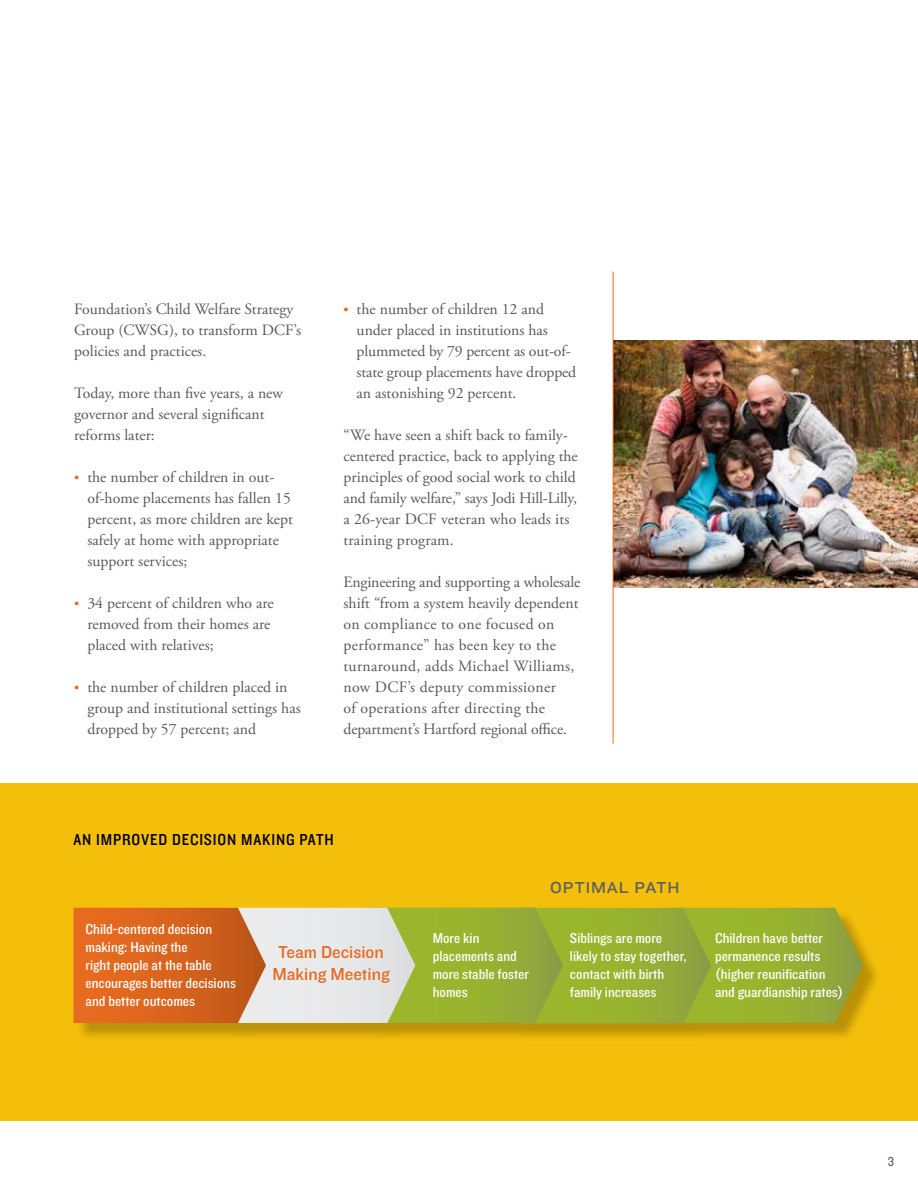
<style>
.page{position:relative;width:918px;height:1188px;background:#fff}
.page>*{position:absolute;margin:0;border:0;box-sizing:border-box;transform-origin:0 0}
.t1{font:18px/21.6px "Knockout 31 Junior Middlewt";color:#e66a1f;text-align:center}
.t2{font:16.5px "Knockout 30 Junior Welterwt";letter-spacing:.05em;color:#000}
.t3{font:16.5px "Knockout 32 Junior Cruisewt";letter-spacing:.05em;color:#5f6062}
.t4{font:15.75px/21px "Adobe Garamond Pro";color:#58595b}
.t5{font:15.75px/21px "Adobe Garamond Pro";letter-spacing:.02em;color:#58595b}
.t6{font:15px/18px "Knockout 30 Junior Welterwt";color:#fff}
.t7{font:13.5px "Knockout 30 Junior Welterwt";color:#636466}
.s1{font-size:13.5px;color:#e66a1f}
</style>
<div class="page">
<div style="left:0;top:783px;width:918px;height:337px;background:#f4bf0a"></div>
<img style="left:614px;top:340px;width:304px;height:248px">
<hr style="left:613px;top:272px;width:1px;height:472px;background:#e66a1f">
<div style="left:76px;top:910px;width:805px;height:132px;background:#000;opacity:.24"></div>
<svg style="left:74px;top:908px;width:789px;height:115px;background:#b5a94e"></svg>
<p class="t4" style="left:74px;top:299px;width:228px">Foundation’s Child Welfare Strategy<br>Group (CWSG), to transform DCF’s policies and practices.</p>
<p class="t4" style="left:74px;top:383px;width:210px">Today, more than five years, a new governor and several significant reforms later:</p>
<p class="t4" style="left:87px;top:467px;width:207px;text-indent:-13px"><span class="s1">•</span> the number of children in out&shy;of-home placements has fallen 15 percent, as more children are kept safely at home with appropriate support services;</p>
<p class="t4" style="left:87px;top:593px;width:188px;text-indent:-13px"><span class="s1">•</span> 34 percent of children who are removed from their homes are placed with relatives;</p>
<p class="t4" style="left:87px;top:677px;width:215px;text-indent:-13px"><span class="s1">•</span> the number of children placed in group and institutional settings has dropped by 57 percent; and</p>
<p class="t4" style="left:357px;top:299px;width:221px;text-indent:-13px"><span class="s1">•</span> the number of children 12 and under placed in institutions has plummeted by 79 percent as out-of&shy;state group placements have dropped an astonishing 92 percent.</p>
<p class="t4" style="left:343px;top:425px;width:236px">“We have seen a shift back to family&shy;centered practice, back to applying the principles of good social work to child and family welfare,” says Jodi Hill-Lilly, a 26-year DCF veteran who leads its training program.</p>
<p class="t5" style="left:343px;top:572px;width:238px">Engineering and supporting a wholesale shift “from a system heavily dependent on compliance to one focused on performance” has been key to the turnaround, adds Michael Williams, now DCF’s deputy commissioner<br>of operations after directing the department’s Hartford regional office.</p>
<p class="t2" style="left:74px;top:828px;width:262px">AN IMPROVED DECISION MAKING PATH</p>
<p class="t3" style="left:550px;top:876px;width:131px">OPTIMAL PATH</p>
<p class="t6" style="left:86px;top:920px;width:152px">Child-centered decision making: Having the<br>right people at the table encourages better decisions and better outcomes</p>
<p class="t1" style="left:272px;top:941px;width:119px">Team Decision<br>Making Meeting</p>
<p class="t6" style="left:433px;top:929px;width:98px">More kin placements and more stable foster homes</p>
<p class="t6" style="left:570px;top:929px;width:118px">Siblings are more likely to stay together, contact with birth family increases</p>
<p class="t6" style="left:715px;top:929px;width:130px">Children have better permanence results (higher reunification and guardianship rates)</p>
<p class="t7" style="left:888px;top:1153px;width:8px">3</p>
</div>
